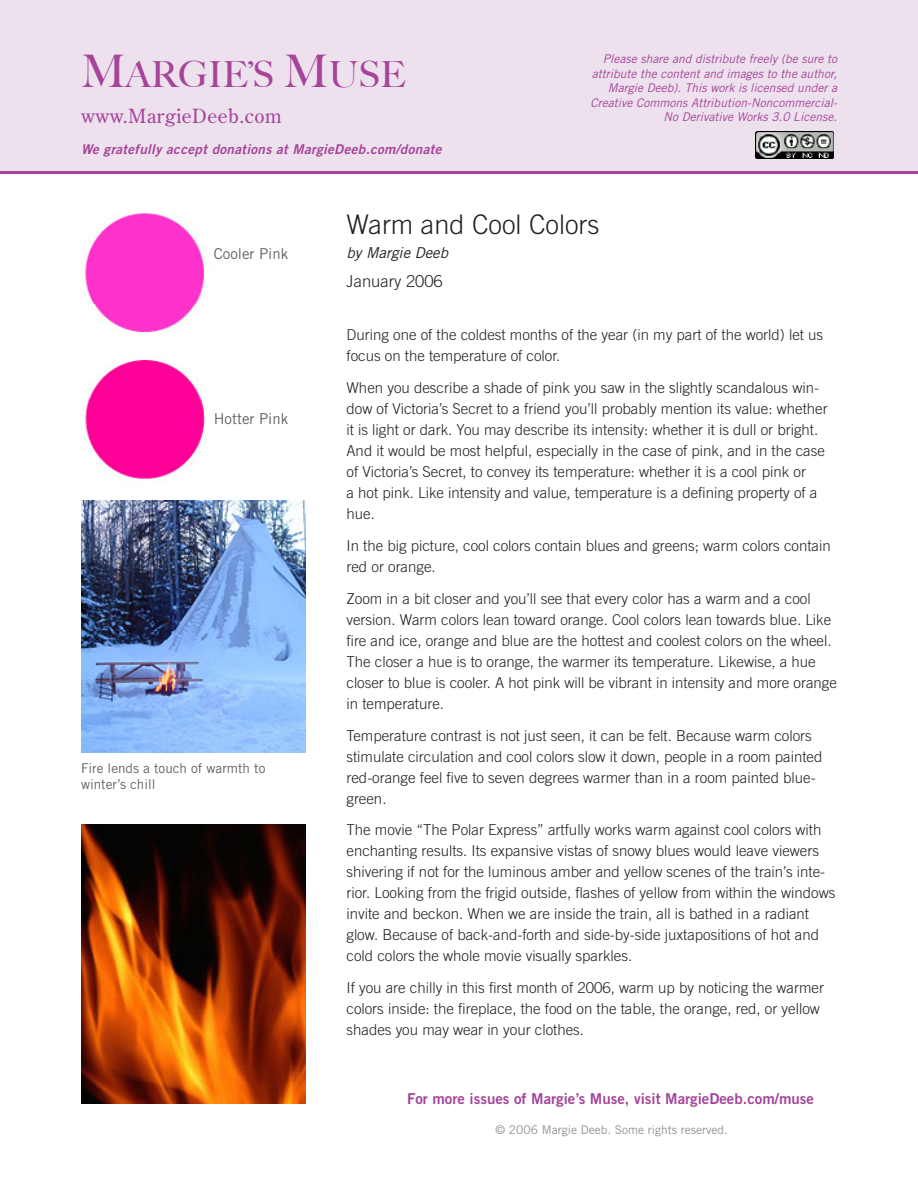
<style>
.page{position:relative;width:918px;height:1188px;background:#fff}
.page>*{position:absolute;margin:0;border:0;box-sizing:border-box;transform-origin:0 0}
.t1{font:500 36px "Big Caslon";color:#a54499}
.t2{font:300 27px "Trade Gothic";color:#231f20}
.t3{font:19.5px "Century Old Style Std";letter-spacing:.025em;color:#a54499}
.t4{font:300 16.5px "Trade Gothic";color:#231f20}
.body_text{font:300 15px/21px "Trade Gothic";color:#231f20}
.t5{font:15px "Trade Gothic Bold Two";color:#a54499}
.t6{font:15px "Trade Gothic";color:#636366}
.t7{font:italic 15px "Trade Gothic";color:#231f20}
.t8{font:italic 13.5px "Trade Gothic Bold Two";letter-spacing:.025em;color:#a54499}
.t9{font:13.5px/16.2px "Trade Gothic";color:#636366}
.t10{font:italic 12px "Trade Gothic";color:#a54499}
.t11{font:12px "Trade Gothic";color:#919396}
.s1{font-size:45px}
</style>
<div class="page">
<div style="left:0;top:0;width:918px;height:173px;background:#eee1ee"></div>
<img style="left:83px;top:213px;width:124px;height:266px">
<img style="left:81px;top:825px;width:225px;height:279px">
<img style="left:81px;top:500px;width:225px;height:253px">
<img style="left:756px;top:131px;width:78px;height:28px">
<hr style="left:0;top:171px;width:918px;height:3px;background:#a54499">
<p class="t1" style="left:81px;top:53px;width:326px"><span class="s1">M</span>ARGIE’S <span class="s1">M</span>USE</p>
<p class="t3" style="left:81px;top:103px;width:202px">www.MargieDeeb.com</p>
<p class="t8" style="left:81px;top:141px;width:362px">We gratefully accept donations at MargieDeeb.com/donate</p>
<p class="t10" style="left:603px;top:52px;width:236px">Please share and distribute freely (be sure to</p>
<p class="t10" style="left:592px;top:66px;width:247px">attribute the content and images to the author,</p>
<p class="t10" style="left:608px;top:81px;width:231px">Margie Deeb). This work is licensed under a</p>
<p class="t10" style="left:590px;top:95px;width:248px">Creative Commons Attribution-Noncommercial-</p>
<p class="t10" style="left:664px;top:109px;width:175px">No Derivative Works 3.0 License.</p>
<p class="t6" style="left:214px;top:245px;width:76px">Cooler Pink</p>
<p class="t6" style="left:214px;top:410px;width:76px">Hotter Pink</p>
<p class="t9" style="left:81px;top:760px;width:186px">Fire lends a touch of warmth to winter’s chill</p>
<p class="t2" style="left:346px;top:209px;width:254px">Warm and Cool Colors</p>
<p class="t7" style="left:346px;top:244px;width:103px">by Margie Deeb</p>
<p class="t4" style="left:346px;top:271px;width:98px">January 2006</p>
<p class="body_text" style="left:346px;top:324px;width:478px">During one of the coldest months of the year (in my part of the world) let us focus on the temperature of color.</p>
<p class="body_text" style="left:346px;top:377px;width:483px">When you describe a shade of pink you saw in the slightly scandalous win&shy;dow of Victoria’s Secret to a friend you’ll probably mention its value: whether it is light or dark. You may describe its intensity: whether it is dull or bright.<br>And it would be most helpful, especially in the case of pink, and in the case of Victoria’s Secret, to convey its temperature: whether it is a cool pink or<br>a hot pink. Like intensity and value, temperature is a defining property of a hue.</p>
<p class="body_text" style="left:346px;top:535px;width:486px">In the big picture, cool colors contain blues and greens; warm colors contain red or orange.</p>
<p class="body_text" style="left:346px;top:588px;width:492px">Zoom in a bit closer and you’ll see that every color has a warm and a cool version. Warm colors lean toward orange. Cool colors lean towards blue. Like fire and ice, orange and blue are the hottest and coolest colors on the wheel.<br>The closer a hue is to orange, the warmer its temperature. Likewise, a hue closer to blue is cooler. A hot pink will be vibrant in intensity and more orange in temperature.</p>
<p class="body_text" style="left:346px;top:725px;width:477px">Temperature contrast is not just seen, it can be felt. Because warm colors stimulate circulation and cool colors slow it down, people in a room painted red-orange feel five to seven degrees warmer than in a room painted blue&shy;green.</p>
<p class="body_text" style="left:346px;top:819px;width:490px">The movie “The Polar Express” artfully works warm against cool colors with enchanting results. Its expansive vistas of snowy blues would leave viewers shivering if not for the luminous amber and yellow scenes of the train’s inte&shy;rior. Looking from the frigid outside, flashes of yellow from within the windows invite and beckon. When we are inside the train, all is bathed in a radiant glow. Because of back-and-forth and side-by-side juxtapositions of hot and cold colors the whole movie visually sparkles.</p>
<p class="body_text" style="left:346px;top:977px;width:479px">If you are chilly in this first month of 2006, warm up by noticing the warmer colors inside: the fireplace, the food on the table, the orange, red, or yellow shades you may wear in your clothes.</p>
<p class="t5" style="left:407px;top:1089px;width:408px">For more issues of Margie’s Muse, visit MargieDeeb.com/muse</p>
<p class="t11" style="left:496px;top:1123px;width:234px">© 2006 Margie Deeb. Some rights reserved.</p>
</div>
